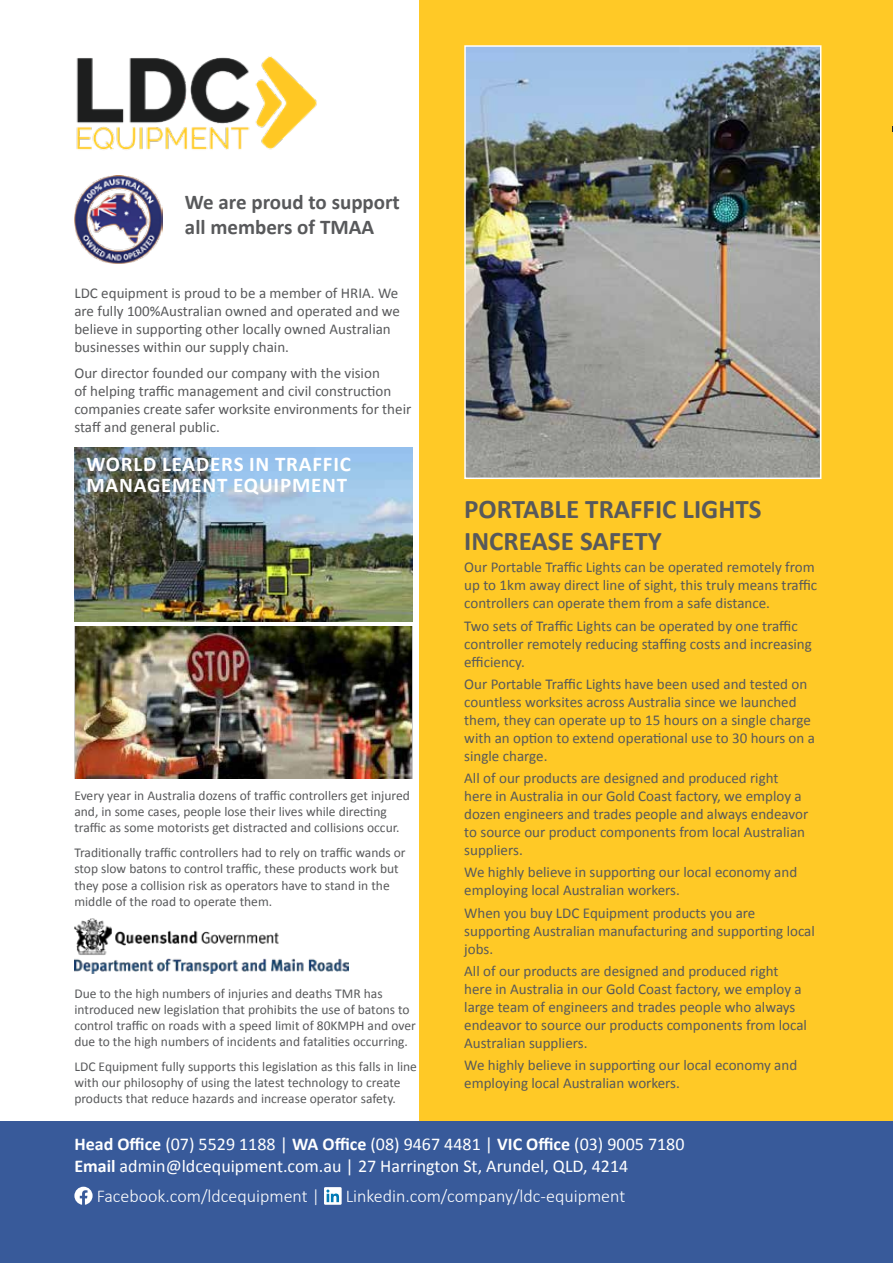
<style>
.page{position:relative;width:893px;height:1263px;background:#fff}
.page>*{position:absolute;margin:0;border:0;box-sizing:border-box;transform-origin:0 0}
.t1{font:700 27px/32.4px "Calibri";color:#58595b}
.t2{font:700 21px/21px "Calibri";letter-spacing:.04em;color:#fff}
.t3{font:700 21px/25.2px "Calibri";color:#58595b}
.t4{font:18px/21.6px "Calibri";color:#fff}
.t5{font:300 18px "Calibri";color:#fff}
.t6{font:15px/18px "Calibri";color:#58595b}
.t7{font:13.5px/16.2px "Calibri";color:#58595b}
.s1{font-weight:700}
</style>
<div class="page">
<img style="left:74px;top:447px;width:338px;height:175px">
<img style="left:74px;top:626px;width:338px;height:152px">
<img style="left:76px;top:56px;width:241px;height:94px">
<img style="left:74px;top:175px;width:89px;height:88px">
<div style="left:420px;top:0;width:473px;height:1121px;background:#ffc926"></div>
<img style="left:467px;top:48px;width:351px;height:428px">
<div style="left:464px;top:45px;width:357px;height:434px;border:2px solid #fff"></div>
<div style="left:0;top:1121px;width:893px;height:142px;background:#385a9a"></div>
<svg style="left:74px;top:1187px;width:19px;height:18px"></svg>
<div style="left:324px;top:1187px;width:18px;height:18px;background:#fff"></div>
<svg style="left:326px;top:1189px;width:13px;height:13px"></svg>
<img style="left:74px;top:918px;width:274px;height:56px">
<h2 class="t3" style="left:185px;top:189px;width:216px">We are proud to support all members of TMAA</h2>
<p class="t6" style="left:74px;top:284px;width:327px">LDC equipment is proud to be a member of HRIA. We are fully 100%Australian owned and operated and we believe in supporting other locally owned Australian businesses within our supply chain.</p>
<p class="t6" style="left:74px;top:364px;width:338px">Our director founded our company with the vision<br>of helping traffic management and civil construction companies create safer worksite environments for their staff and general public.</p>
<h2 class="t2" style="left:86px;top:454px;width:266px">WORLD LEADERS IN TRAFFIC<br>MANAGEMENT EQUIPMENT</h2>
<h1 class="t1" style="left:464px;top:493px;width:299px">PORTABLE TRAFFIC LIGHTS<br>INCREASE SAFETY</h1>
<p class="t6" style="left:464px;top:558px;width:354px">Our Portable Traffic Lights can be operated remotely from up to 1km away direct line of sight, this truly means traffic controllers can operate them from a safe distance.</p>
<p class="t6" style="left:464px;top:617px;width:349px">Two sets of Traffic Lights can be operated by one traffic controller remotely reducing staffing costs and increasing efficiency.</p>
<p class="t6" style="left:464px;top:675px;width:352px">Our Portable Traffic Lights have been used and tested on countless worksites across Australia since we launched them, they can operate up to 15 hours on a single charge with an option to extend operational use to 30 hours on a single charge.</p>
<p class="t6" style="left:464px;top:769px;width:346px">All of our products are designed and produced right here in Australia in our Gold Coast factory, we employ a dozen engineers and trades people and always endeavor to source our product components from local Australian suppliers.</p>
<p class="t6" style="left:464px;top:863px;width:334px">We highly believe in supporting our local economy and employing local Australian workers.</p>
<p class="t6" style="left:464px;top:904px;width:352px">When you buy LDC Equipment products you are supporting Australian manufacturing and supporting local jobs.</p>
<p class="t6" style="left:464px;top:962px;width:344px">All of our products are designed and produced right here in Australia in our Gold Coast factory, we employ a large team of engineers and trades people who always endeavor to source our products components from local Australian suppliers.</p>
<p class="t6" style="left:464px;top:1056px;width:334px">We highly believe in supporting our local economy and employing local Australian workers.</p>
<p class="t7" style="left:74px;top:787px;width:337px">Every year in Australia dozens of traffic controllers get injured and, in some cases, people lose their lives while directing traffic as some motorists get distracted and collisions occur.</p>
<p class="t7" style="left:74px;top:845px;width:333px">Traditionally traffic controllers had to rely on traffic wands or stop slow batons to control traffic, these products work but they pose a collision risk as operators have to stand in the middle of the road to operate them.</p>
<p class="t7" style="left:74px;top:985px;width:343px">Due to the high numbers of injuries and deaths TMR has introduced new legislation that prohibits the use of batons to control traffic on roads with a speed limit of 80KMPH and over due to the high numbers of incidents and fatalities occurring.</p>
<p class="t7" style="left:74px;top:1058px;width:344px">LDC Equipment fully supports this legislation as this falls in line with our philosophy of using the latest technology to create products that reduce hazards and increase operator safety.</p>
<p class="t4" style="left:74px;top:1133px;width:612px"><span class="s1">Head Office</span> (07) 5529 1188 | <span class="s1">WA Office</span> (08) 9467 4481 | <span class="s1">VIC Office</span> (03) 9005 7180<br><span class="s1">Email</span> admin@ldcequipment.com.au | 27 Harrington St, Arundel, QLD, 4214</p>
<p class="t5" style="left:97px;top:1184px;width:225px">Facebook.com/ldcequipment |</p>
<p class="t5" style="left:346px;top:1184px;width:281px">Linkedin.com/company/ldc-equipment</p>
</div>
